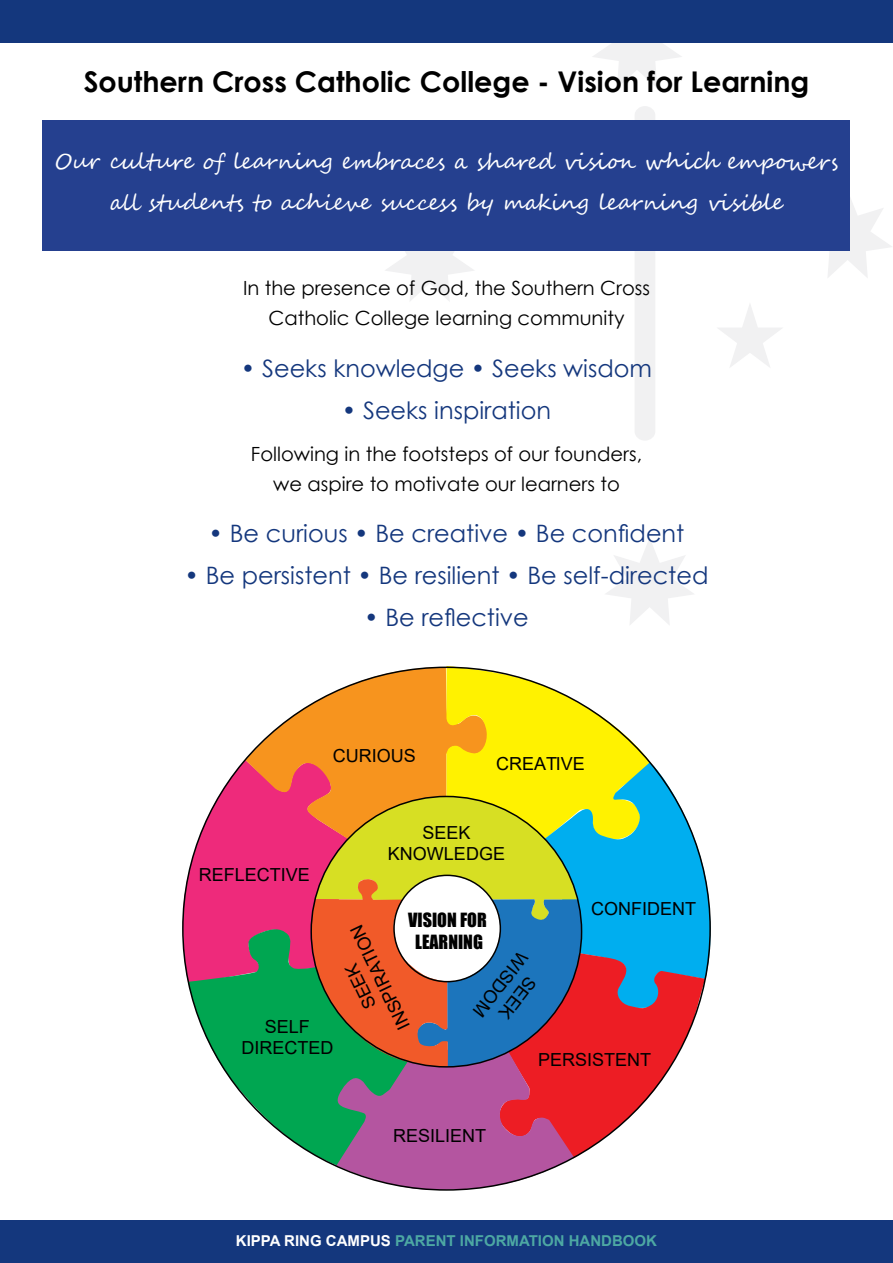
<style>
.page{position:relative;width:893px;height:1263px;background:#fff}
.page>*{position:absolute;margin:0;border:0;box-sizing:border-box;transform-origin:0 0}
.t1{font:700 28.5px "Century Gothic";color:#000}
.t2{font:24px "Century Gothic";color:#14377d}
.t3{font:21.9px/41.4px "Segoe Script";color:#fff;text-align:center}
.t4{font:19.5px/30px "Century Gothic";color:#000;text-align:center}
.t5{font:18px/21.6px "Arial";color:#000;text-align:center}
.t6{font:18px/21.6px "Impact";color:#000;text-align:center}
.t7{font:700 15px "Arial";color:#4da8a3}
.s1{color:#fff}
</style>
<div class="page">
<div style="left:635px;top:106px;width:20px;height:335px;background:#f1f1f2;border-radius:10px"></div>
<svg style="left:593px;top:43px;width:89px;height:45px"></svg>
<svg style="left:828px;top:198px;width:64px;height:79px"></svg>
<svg style="left:606px;top:538px;width:88px;height:87px"></svg>
<svg style="left:385px;top:251px;width:89px;height:50px"></svg>
<svg style="left:718px;top:305px;width:64px;height:62px"></svg>
<div style="left:0;top:0;width:893px;height:43px;background:#14377d"></div>
<div style="left:0;top:1220px;width:893px;height:43px;background:#14377d"></div>
<svg style="left:182px;top:666px;width:529px;height:524px"></svg>
<svg style="left:310px;top:795px;width:273px;height:273px"></svg>
<div style="left:43px;top:120px;width:807px;height:131px;background:#25408f"></div>
<h1 class="t1" style="left:84px;top:60px;width:727px">Southern Cross Catholic College - Vision for Learning</h1>
<p class="t3" style="left:55px;top:141px;width:785px">Our culture of learning embraces a shared vision which empowers all students to achieve success by making learning visible</p>
<p class="t4" style="left:243px;top:273px;width:409px">In the presence of God, the Southern Cross<br>Catholic College learning community</p>
<p class="t2" style="left:241px;top:351px;width:413px">• Seeks knowledge • Seeks wisdom</p>
<p class="t2" style="left:342px;top:393px;width:211px">• Seeks inspiration</p>
<p class="t4" style="left:251px;top:438px;width:393px">Following in the footsteps of our founders, we aspire to motivate our learners to</p>
<p class="t2" style="left:209px;top:517px;width:477px">• Be curious • Be creative • Be confident</p>
<p class="t2" style="left:184px;top:559px;width:525px">• Be persistent • Be resilient • Be self-directed</p>
<p class="t2" style="left:364px;top:601px;width:166px">• Be reflective</p>
<p class="t5" style="left:333px;top:744px;width:84px">CURIOUS</p>
<p class="t5" style="left:496px;top:752px;width:90px">CREATIVE</p>
<p class="t5" style="left:199px;top:863px;width:112px">REFLECTIVE</p>
<p class="t5" style="left:241px;top:1015px;width:93px">SELF<br>DIRECTED</p>
<p class="t5" style="left:388px;top:821px;width:119px">SEEK<br>KNOWLEDGE</p>
<p class="t6" style="left:408px;top:909px;width:80px">VISION FOR<br>LEARNING</p>
<p class="t5" style="left:376px;top:1042px;width:115px;rotate:-116deg">SEEK<br>INSPIRATION</p>
<p class="t5" style="left:549px;top:974px;width:77px;rotate:128deg">SEEK<br>W SI DOM</p>
<p class="t5" style="left:591px;top:897px;width:106px">CONFIDENT</p>
<p class="t5" style="left:538px;top:1048px;width:115px">PERSISTENT</p>
<p class="t5" style="left:393px;top:1124px;width:95px">RESILIENT</p>
<p class="t7" style="left:236px;top:1230px;width:423px"><span class="s1">KIPPA RING CAMPUS</span> PARENT INFORMATION HANDBOOK</p>
</div>
